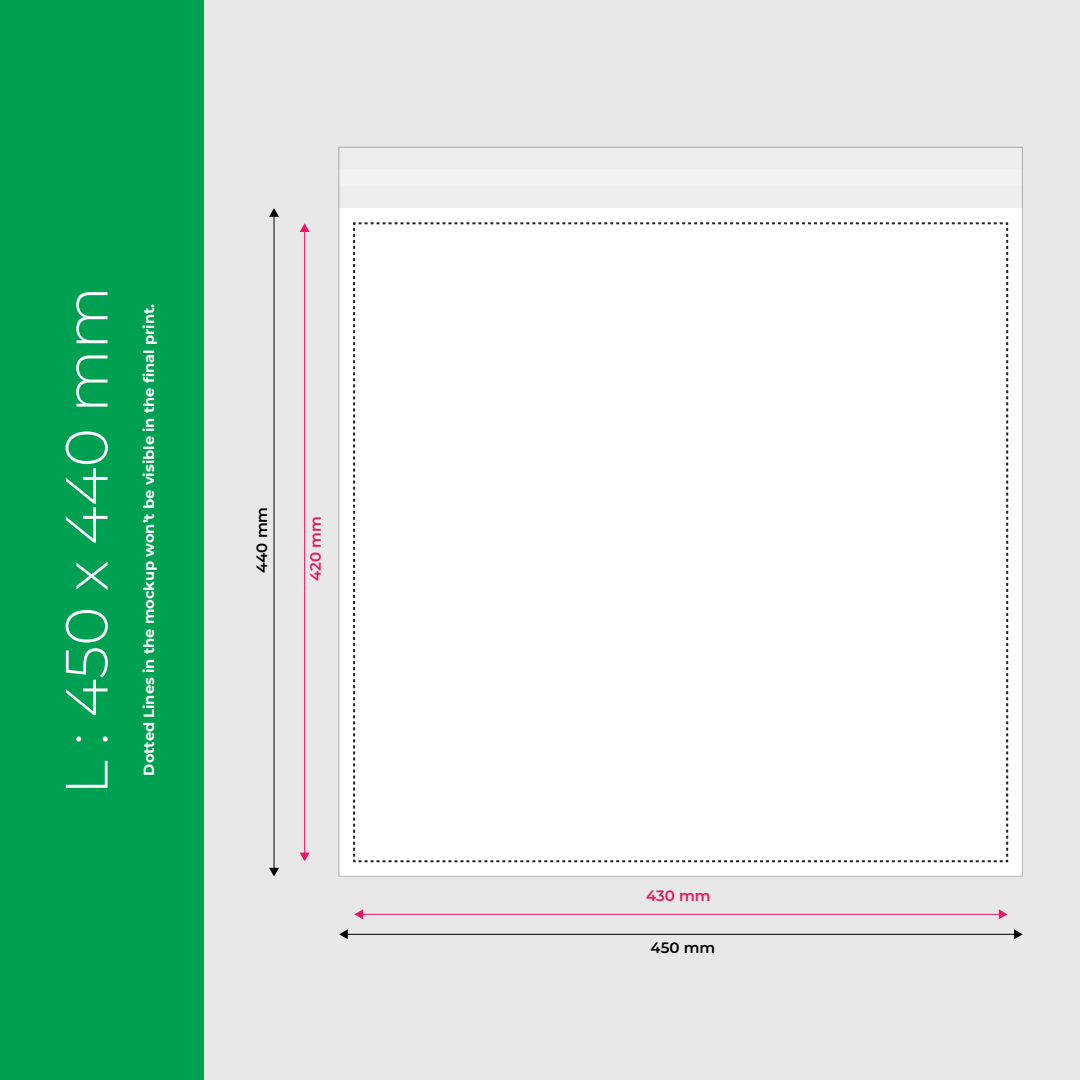
<style>
.page{position:relative;width:1080px;height:1080px;background:#fff}
.page>*{position:absolute;margin:0;border:0;box-sizing:border-box;transform-origin:0 0}
.t1{font:300 59.5px "Montserrat";color:#fff}
.t2{font:600 15px "Montserrat";color:#000}
.t3{font:600 15px "Montserrat";color:#eb1663}
.t4{font:700 14.7px "Montserrat";color:#fbfbfb}
</style>
<div class="page">
<div style="left:1px;top:0;width:1079px;height:1080px;background:#e8e8e8"></div>
<div style="left:0;top:0;width:204px;height:1080px;background:#00a052"></div>
<div style="left:339px;top:147px;width:683px;height:729px;background:#eee"></div>
<div style="left:339px;top:169px;width:683px;height:17px;background:#f2f2f2"></div>
<div style="left:339px;top:208px;width:683px;height:668px;background:#fff"></div>
<hr style="left:274px;top:215px;width:1px;height:654px;background:#000">
<svg style="left:269px;top:868px;width:10px;height:8px"></svg>
<svg style="left:269px;top:208px;width:10px;height:9px"></svg>
<hr style="left:304px;top:231px;width:1px;height:623px;background:#eb1663">
<svg style="left:300px;top:853px;width:10px;height:8px"></svg>
<svg style="left:300px;top:223px;width:10px;height:9px"></svg>
<hr style="left:346px;top:934px;width:669px;height:1px;background:#000">
<svg style="left:339px;top:929px;width:9px;height:10px"></svg>
<svg style="left:1014px;top:929px;width:9px;height:10px"></svg>
<hr style="left:362px;top:914px;width:638px;height:1px;background:#eb1663">
<svg style="left:354px;top:909px;width:9px;height:10px"></svg>
<svg style="left:999px;top:909px;width:8px;height:10px"></svg>
<svg style="left:353px;top:222px;width:656px;height:641px"></svg>
<h1 class="t1" style="left:47px;top:795px;width:510px;rotate:-90deg">L : 450 x 440 mm</h1>
<p class="t4" style="left:139px;top:776px;width:473px;rotate:-90deg">Dotted Lines in the mockup won’t be visible in the final print.</p>
<p class="t2" style="left:252px;top:573px;width:68px;rotate:-90deg">440 mm</p>
<p class="t3" style="left:306px;top:581px;width:66px;rotate:-90deg">420 mm</p>
<p class="t3" style="left:646px;top:886px;width:66px">430 mm</p>
<p class="t2" style="left:651px;top:938px;width:66px">450 mm</p>
</div>
